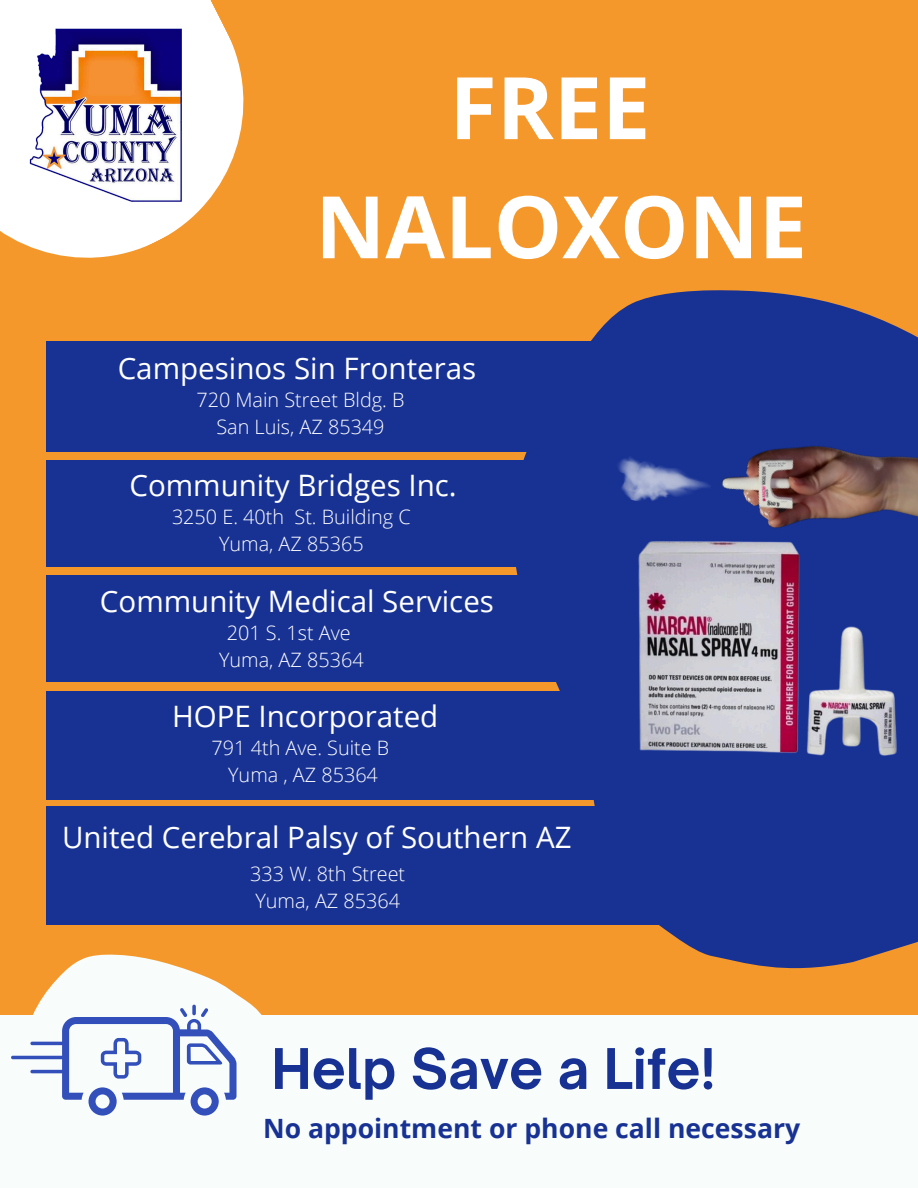
<style>
.page{position:relative;width:918px;height:1188px;background:#f5982c}
.page>*{position:absolute;margin:0;border:0;box-sizing:border-box;transform-origin:0 0}
.t1{font:700 86.25px/119.1px "Open Sans";color:#fff;text-align:center}
.t2{font:700 53.55px "Open Sauce One";color:#183294}
.t3{font:29.55px "Open Sans";color:#fff}
.t4{font:700 26.55px "Open Sans";color:#183294}
.t5{font:300 19.8px/27px "Open Sans";color:#fff}
</style>
<div class="page">
<svg style="left:36px;top:954px;width:226px;height:61px;fill:#f8fdfb"></svg>
<div style="left:0;top:1015px;width:918px;height:173px;background:#f8fdfb"></div>
<svg style="left:11px;top:1008px;width:226px;height:108px"></svg>
<svg style="left:0;top:0;width:244px;height:258px;fill:#fff"></svg>
<img style="left:25px;top:26px;width:161px;height:179px">
<svg style="left:494px;top:290px;width:424px;height:679px;fill:#183294"></svg>
<img style="left:576px;top:324px;width:342px;height:304px">
<img style="left:605px;top:452px;width:109px;height:65px">
<img style="left:629px;top:507px;width:282px;height:253px">
<div style="left:46px;top:460px;width:563px;height:56px;background:#183294"></div>
<div style="left:46px;top:510px;width:563px;height:56px;background:#183294"></div>
<div style="left:46px;top:691px;width:563px;height:56px;background:#183294"></div>
<div style="left:46px;top:743px;width:563px;height:56px;background:#183294"></div>
<div style="left:46px;top:342px;width:563px;height:56px;background:#183294"></div>
<div style="left:46px;top:396px;width:563px;height:56px;background:#183294"></div>
<div style="left:46px;top:863px;width:615px;height:62px;background:#183294"></div>
<div style="left:46px;top:806px;width:615px;height:62px;background:#183294"></div>
<div style="left:46px;top:576px;width:563px;height:56px;background:#183294"></div>
<div style="left:46px;top:626px;width:563px;height:56px;background:#183294"></div>
<p class="t1" style="left:315px;top:46px;width:493px">FREE<br>NALOXONE</p>
<p class="t3" style="left:118px;top:348px;width:360px">Campesinos Sin Fronteras</p>
<h4 class="t5" style="left:196px;top:386px;width:210px">720 Main Street Bldg. B</h4>
<p class="t5" style="left:216px;top:413px;width:170px">San Luis, AZ 85349</p>
<p class="t3" style="left:129px;top:464px;width:329px">Community Bridges Inc.</p>
<p class="t5" style="left:172px;top:502px;width:240px">3250 E. 40th St. Building C</p>
<h4 class="t5" style="left:219px;top:529px;width:146px">Yuma, AZ 85365</h4>
<p class="t3" style="left:100px;top:580px;width:396px">Community Medical Services</p>
<p class="t5" style="left:227px;top:618px;width:125px">201 S. 1st Ave</p>
<h4 class="t5" style="left:219px;top:645px;width:146px">Yuma, AZ 85364</h4>
<p class="t3" style="left:172px;top:696px;width:268px">HOPE Incorporated</p>
<p class="t5" style="left:212px;top:734px;width:179px">791 4th Ave. Suite B</p>
<p class="t5" style="left:228px;top:761px;width:151px">Yuma , AZ 85364</p>
<p class="t3" style="left:62px;top:816px;width:511px">United Cerebral Palsy of Southern AZ</p>
<p class="t5" style="left:250px;top:860px;width:157px">333 W. 8th Street<br>Yuma, AZ 85364</p>
<p class="t2" style="left:271px;top:1035px;width:446px">Help Save a Life!</p>
<p class="t4" style="left:263px;top:1110px;width:539px">No appointment or phone call necessary</p>
</div>
